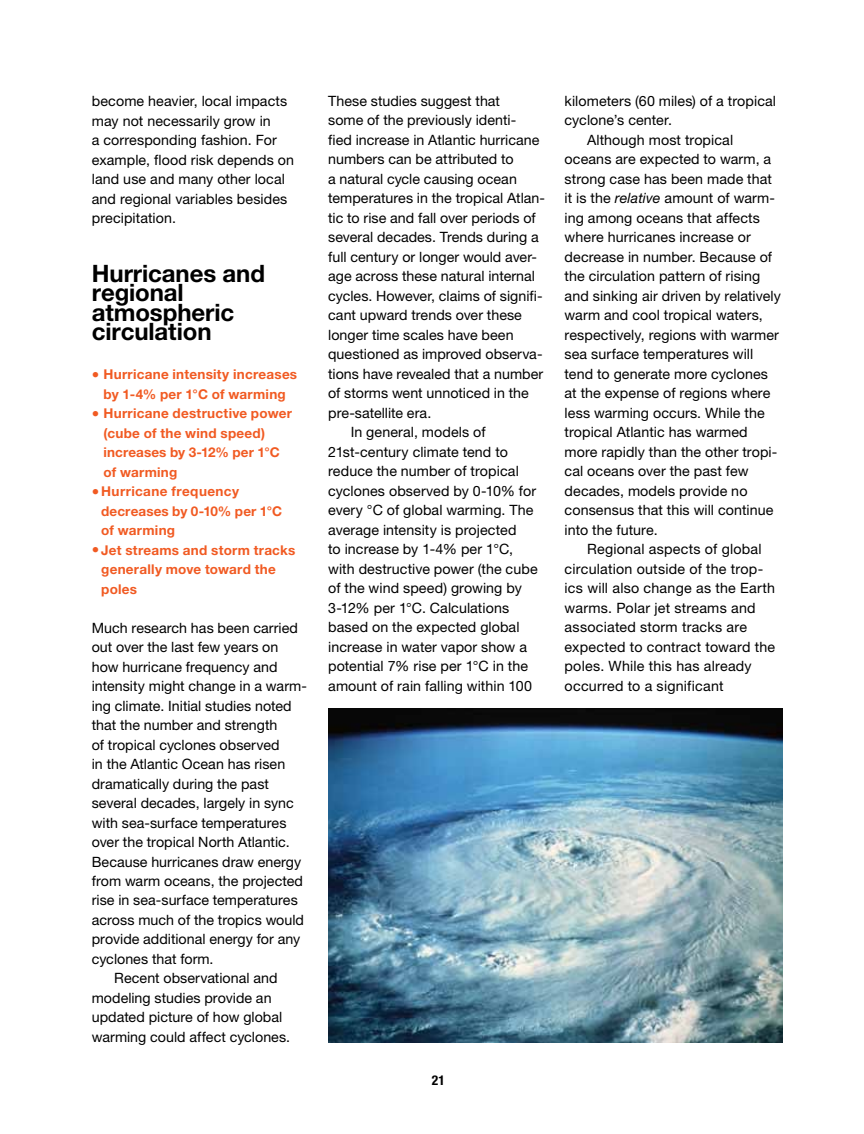
<style>
.page{position:relative;width:864px;height:1134px;background:#fff}
.page>*{position:absolute;margin:0;border:0;box-sizing:border-box;transform-origin:0 0}
.t1{font:700 24px/19.5px "Helvetica Neue";letter-spacing:-.005em;color:#000}
.t2{font:14.25px/19.5px "Helvetica Neue";letter-spacing:.005em;color:#000}
.t3{font:700 13.5px/19.5px "Helvetica Neue";letter-spacing:.02em;color:#f15a22}
.t4{font:700 condensed 13.5px "Helvetica Neue";color:#000}
.s1{font-size:15px}
.s2{font-style:italic}
</style>
<div class="page">
<img style="left:328px;top:708px;width:455px;height:334px">
<p class="t2" style="left:92px;top:91px;width:204px">become heavier, local impacts may not necessarily grow in<br>a corresponding fashion. For example, flood risk depends on land use and many other local and regional variables besides precipitation.</p>
<p class="t1" style="left:92px;top:263px;width:175px">Hurricanes and regional atmospheric circulation</p>
<p class="t3" style="left:92px;top:364px;width:207px;text-align:center"><span class="s1">•</span> Hurricane intensity increases by 1-4% per 1°C of warming</p>
<p class="t3" style="left:103px;top:403px;width:190px;text-indent:-12px"><span class="s1">•</span> Hurricane destructive power (cube of the wind speed) increases by 3-12% per 1°C of warming</p>
<p class="t3" style="left:101px;top:481px;width:183px;text-indent:-9px"><span class="s1">•</span>Hurricane frequency decreases by 0-10% per 1°C of warming</p>
<p class="t3" style="left:101px;top:540px;width:196px;text-indent:-9px"><span class="s1">•</span>Jet streams and storm tracks generally move toward the poles</p>
<p class="t2" style="left:92px;top:618px;width:208px">Much research has been carried</p>
<p class="t2" style="left:92px;top:637px;width:188px">out over the last few years on</p>
<p class="t2" style="left:92px;top:657px;width:187px">how hurricane frequency and</p>
<p class="t2" style="left:92px;top:676px;width:217px">intensity might change in a warm-</p>
<p class="t2" style="left:92px;top:696px;width:201px">ing climate. Initial studies noted</p>
<p class="t2" style="left:92px;top:715px;width:187px">that the number and strength</p>
<p class="t2" style="left:92px;top:735px;width:189px">of tropical cyclones observed</p>
<p class="t2" style="left:92px;top:754px;width:195px">in the Atlantic Ocean has risen</p>
<p class="t2" style="left:92px;top:773px;width:179px">dramatically during the past</p>
<p class="t2" style="left:92px;top:793px;width:204px">several decades, largely in sync</p>
<p class="t2" style="left:92px;top:812px;width:196px">with sea-surface temperatures</p>
<p class="t2" style="left:92px;top:832px;width:199px">over the tropical North Atlantic.</p>
<p class="t2" style="left:92px;top:851px;width:211px">Because hurricanes draw energy</p>
<p class="t2" style="left:92px;top:871px;width:213px">from warm oceans, the projected</p>
<p class="t2" style="left:92px;top:890px;width:208px">rise in sea-surface temperatures</p>
<p class="t2" style="left:92px;top:910px;width:214px">across much of the tropics would</p>
<p class="t2" style="left:92px;top:929px;width:210px">provide additional energy for any</p>
<p class="t2" style="left:92px;top:949px;width:123px">cyclones that form.</p>
<p class="t2" style="left:114px;top:968px;width:165px">Recent observational and</p>
<p class="t2" style="left:92px;top:988px;width:181px">modeling studies provide an</p>
<p class="t2" style="left:92px;top:1007px;width:192px">updated picture of how global</p>
<p class="t2" style="left:92px;top:1027px;width:200px">warming could affect cyclones.</p>
<p class="t2" style="left:328px;top:91px;width:173px">These studies suggest that</p>
<p class="t2" style="left:328px;top:110px;width:190px">some of the previously identi-</p>
<p class="t2" style="left:328px;top:130px;width:213px">fied increase in Atlantic hurricane</p>
<p class="t2" style="left:328px;top:149px;width:187px">numbers can be attributed to</p>
<p class="t2" style="left:328px;top:169px;width:190px">a natural cycle causing ocean</p>
<p class="t2" style="left:328px;top:188px;width:218px">temperatures in the tropical Atlan-</p>
<p class="t2" style="left:328px;top:208px;width:209px">tic to rise and fall over periods of</p>
<p class="t2" style="left:328px;top:227px;width:212px">several decades. Trends during a</p>
<p class="t2" style="left:328px;top:247px;width:210px">full century or longer would aver-</p>
<p class="t2" style="left:328px;top:266px;width:208px">age across these natural internal</p>
<p class="t2" style="left:328px;top:286px;width:216px">cycles. However, claims of signifi-</p>
<p class="t2" style="left:328px;top:305px;width:195px">cant upward trends over these</p>
<p class="t2" style="left:328px;top:325px;width:187px">longer time scales have been</p>
<p class="t2" style="left:328px;top:344px;width:216px">questioned as improved observa-</p>
<p class="t2" style="left:328px;top:364px;width:217px">tions have revealed that a number</p>
<p class="t2" style="left:328px;top:383px;width:202px">of storms went unnoticed in the</p>
<p class="t2" style="left:328px;top:403px;width:105px">pre-satellite era.</p>
<p class="t2" style="left:351px;top:422px;width:136px">In general, models of</p>
<p class="t2" style="left:328px;top:442px;width:181px">21st-century climate tend to</p>
<p class="t2" style="left:328px;top:461px;width:192px">reduce the number of tropical</p>
<p class="t2" style="left:328px;top:481px;width:210px">cyclones observed by 0-10% for</p>
<p class="t2" style="left:328px;top:500px;width:207px">every °C of global warming. The</p>
<p class="t2" style="left:328px;top:520px;width:190px">average intensity is projected</p>
<p class="t2" style="left:328px;top:539px;width:186px">to increase by 1-4% per 1°C,</p>
<p class="t2" style="left:328px;top:559px;width:211px">with destructive power (the cube</p>
<p class="t2" style="left:328px;top:578px;width:195px">of the wind speed) growing by</p>
<p class="t2" style="left:328px;top:598px;width:182px">3-12% per 1°C. Calculations</p>
<p class="t2" style="left:328px;top:617px;width:193px">based on the expected global</p>
<p class="t2" style="left:328px;top:637px;width:200px">increase in water vapor show a</p>
<p class="t2" style="left:328px;top:656px;width:201px">potential 7% rise per 1°C in the</p>
<p class="t2" style="left:328px;top:676px;width:205px">amount of rain falling within 100</p>
<p class="t2" style="left:565px;top:91px;width:213px">kilometers (60 miles) of a tropical</p>
<p class="t2" style="left:565px;top:110px;width:109px">cyclone’s center.</p>
<p class="t2" style="left:587px;top:130px;width:148px">Although most tropical</p>
<p class="t2" style="left:565px;top:149px;width:208px">oceans are expected to warm, a</p>
<p class="t2" style="left:565px;top:169px;width:209px">strong case has been made that</p>
<p class="t2" style="left:565px;top:188px;width:212px">it is the <span class="s2">relative</span> amount of warm-</p>
<p class="t2" style="left:565px;top:208px;width:197px">ing among oceans that affects</p>
<p class="t2" style="left:565px;top:227px;width:188px">where hurricanes increase or</p>
<p class="t2" style="left:565px;top:247px;width:209px">decrease in number. Because of</p>
<p class="t2" style="left:565px;top:266px;width:197px">the circulation pattern of rising</p>
<p class="t2" style="left:565px;top:286px;width:218px">and sinking air driven by relatively</p>
<p class="t2" style="left:565px;top:305px;width:200px">warm and cool tropical waters,</p>
<p class="t2" style="left:565px;top:325px;width:216px">respectively, regions with warmer</p>
<p class="t2" style="left:565px;top:344px;width:190px">sea surface temperatures will</p>
<p class="t2" style="left:565px;top:364px;width:205px">tend to generate more cyclones</p>
<p class="t2" style="left:565px;top:383px;width:207px">at the expense of regions where</p>
<p class="t2" style="left:565px;top:403px;width:202px">less warming occurs. While the</p>
<p class="t2" style="left:565px;top:422px;width:185px">tropical Atlantic has warmed</p>
<p class="t2" style="left:565px;top:442px;width:214px">more rapidly than the other tropi-</p>
<p class="t2" style="left:565px;top:461px;width:185px">cal oceans over the past few</p>
<p class="t2" style="left:565px;top:481px;width:184px">decades, models provide no</p>
<p class="t2" style="left:565px;top:500px;width:210px">consensus that this will continue</p>
<p class="t2" style="left:565px;top:520px;width:95px">into the future.</p>
<p class="t2" style="left:587px;top:539px;width:176px">Regional aspects of global</p>
<p class="t2" style="left:565px;top:559px;width:200px">circulation outside of the trop-</p>
<p class="t2" style="left:565px;top:578px;width:212px">ics will also change as the Earth</p>
<p class="t2" style="left:565px;top:598px;width:193px">warms. Polar jet streams and</p>
<p class="t2" style="left:565px;top:617px;width:184px">associated storm tracks are</p>
<p class="t2" style="left:565px;top:637px;width:212px">expected to contract toward the</p>
<p class="t2" style="left:565px;top:656px;width:189px">poles. While this has already</p>
<p class="t2" style="left:565px;top:676px;width:161px">occurred to a significant</p>
<p class="t4" style="left:432px;top:1072px;width:14px">21</p>
</div>
